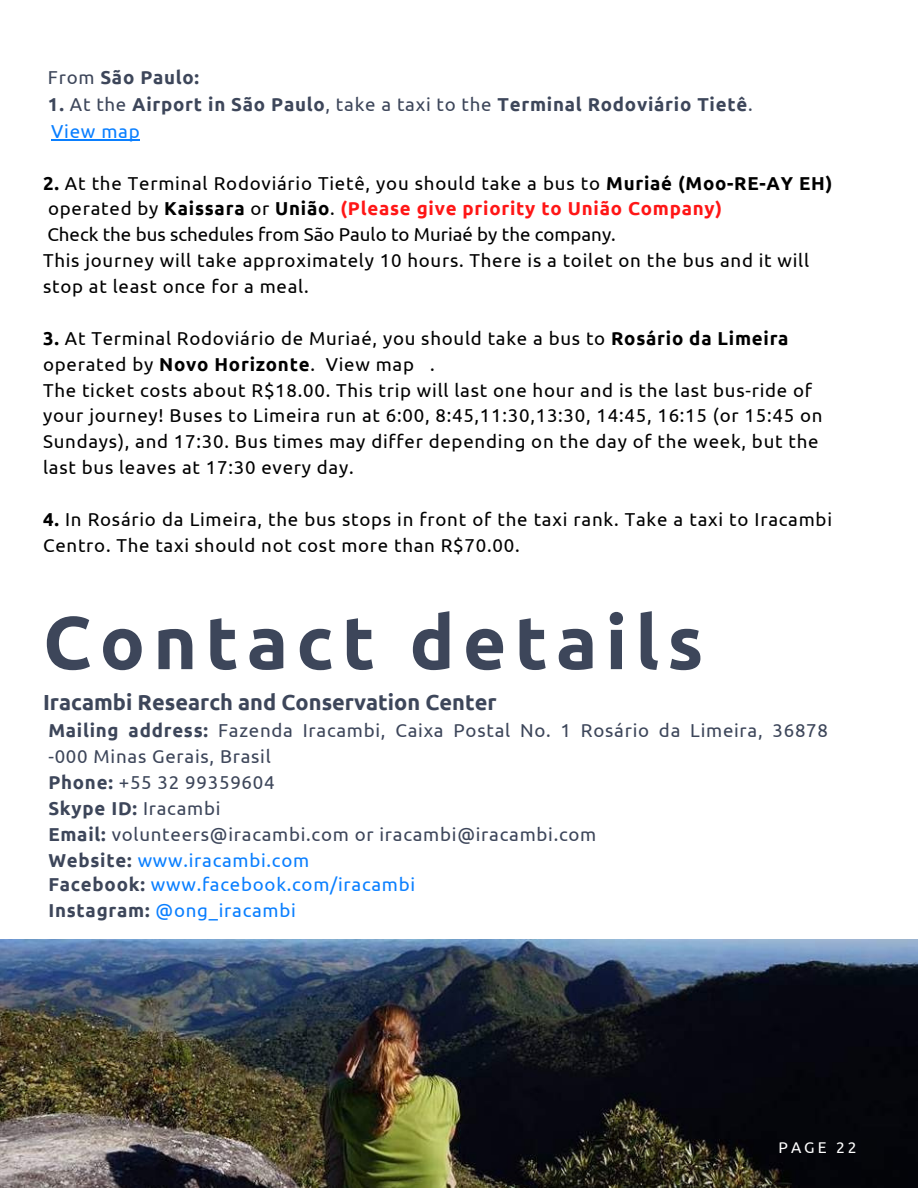
<style>
.page{position:relative;width:918px;height:1188px;background:#fff}
.page>*{position:absolute;margin:0;border:0;box-sizing:border-box;transform-origin:0 0}
.t1{font:700 74.7px "Ubuntu";letter-spacing:.11em;color:#3d465a}
.t2{font:700 21.75px "Ubuntu";color:#3d465a}
.t3{font:18.75px/25.8px "Ubuntu";letter-spacing:.04em;color:#000}
.t4{font:18.75px/25.7px "Ubuntu";letter-spacing:.04em;color:#3d465a}
.t5{font:700 18.75px "Ubuntu";letter-spacing:.04em;color:#3d465a}
.t6{font:18.75px "Ubuntu";letter-spacing:.04em;color:#0a7fff}
.t7{font:15.6px "Ubuntu";letter-spacing:.19em;color:#fff}
.s1{font-weight:400}
.s2{font-weight:700}
.s3{font-weight:700;color:#ff1616}
.s4{color:#0a7fff}
</style>
<div class="page">
<hr style="left:51px;top:140px;width:89px;height:1px;background:#0a7fff">
<img style="left:0;top:939px;width:918px;height:249px">
<p class="t5" style="left:48px;top:66px;width:153px"><span class="s1">From</span> São Paulo:</p>
<p class="t5" style="left:48px;top:93px;width:706px">1. <span class="s1">At the</span> Airport in São Paulo<span class="s1">, take a taxi to the</span> Terminal Rodoviário Tietê<span class="s1">.</span></p>
<p class="t6" style="left:51px;top:120px;width:90px">View map</p>
<p class="t3" style="left:43px;top:170px;width:791px"><span class="s2">2.</span> At the Terminal Rodoviário Tietê, you should take a bus to <span class="s2">Muriaé (Moo-RE-AY EH) </span>operated by <span class="s2">Kaissara</span> or <span class="s2">União</span>. <span class="s3">(Please give priority to União Company)<br></span>Check the bus schedules from São Paulo to Muriaé by the company.<br>This journey will take approximately 10 hours. There is a toilet on the bus and it will stop at least once for a meal.</p>
<p class="t3" style="left:43px;top:325px;width:781px"><span class="s2">3.</span> At Terminal Rodoviário de Muriaé, you should take a bus to <span class="s2">Rosário da Limeira </span>operated by <span class="s2">Novo Horizonte</span>. View map .<br>The ticket costs about R$18.00. This trip will last one hour and is the last bus-ride of your journey! Buses to Limeira run at 6:00, 8:45,11:30,13:30, 14:45, 16:15 (or 15:45 on Sundays), and 17:30. Bus times may differ depending on the day of the week, but the last bus leaves at 17:30 every day.</p>
<p class="t3" style="left:43px;top:506px;width:790px"><span class="s2">4.</span> In Rosário da Limeira, the bus stops in front of the taxi rank. Take a taxi to Iracambi<br>Centro. The taxi should not cost more than R$70.00.</p>
<h1 class="t1" style="left:43px;top:600px;width:662px">Contact details</h1>
<p class="t2" style="left:43px;top:689px;width:455px">Iracambi Research and Conservation Center</p>
<p class="t4" style="left:48px;top:717px;width:781px"><span class="s2">Mailing address:</span> Fazenda Iracambi, Caixa Postal No. 1 Rosário da Limeira, 36878 -000 Minas Gerais, Brasil<br><span class="s2">Phone:</span> +55 32 99359604<br><span class="s2">Skype ID:</span> Iracambi<br><span class="s2">Email:</span> volunteers@iracambi.com or iracambi@iracambi.com<br><span class="s2">Website:</span> <span class="s4">www.iracambi.com<br></span><span class="s2">Facebook:</span> <span class="s4">www.facebook.com/iracambi<br></span><span class="s2">Instagram:</span> <span class="s4">@ong_iracambi</span></p>
<p class="t7" style="left:779px;top:1138px;width:79px">PAGE 22</p>
</div>
